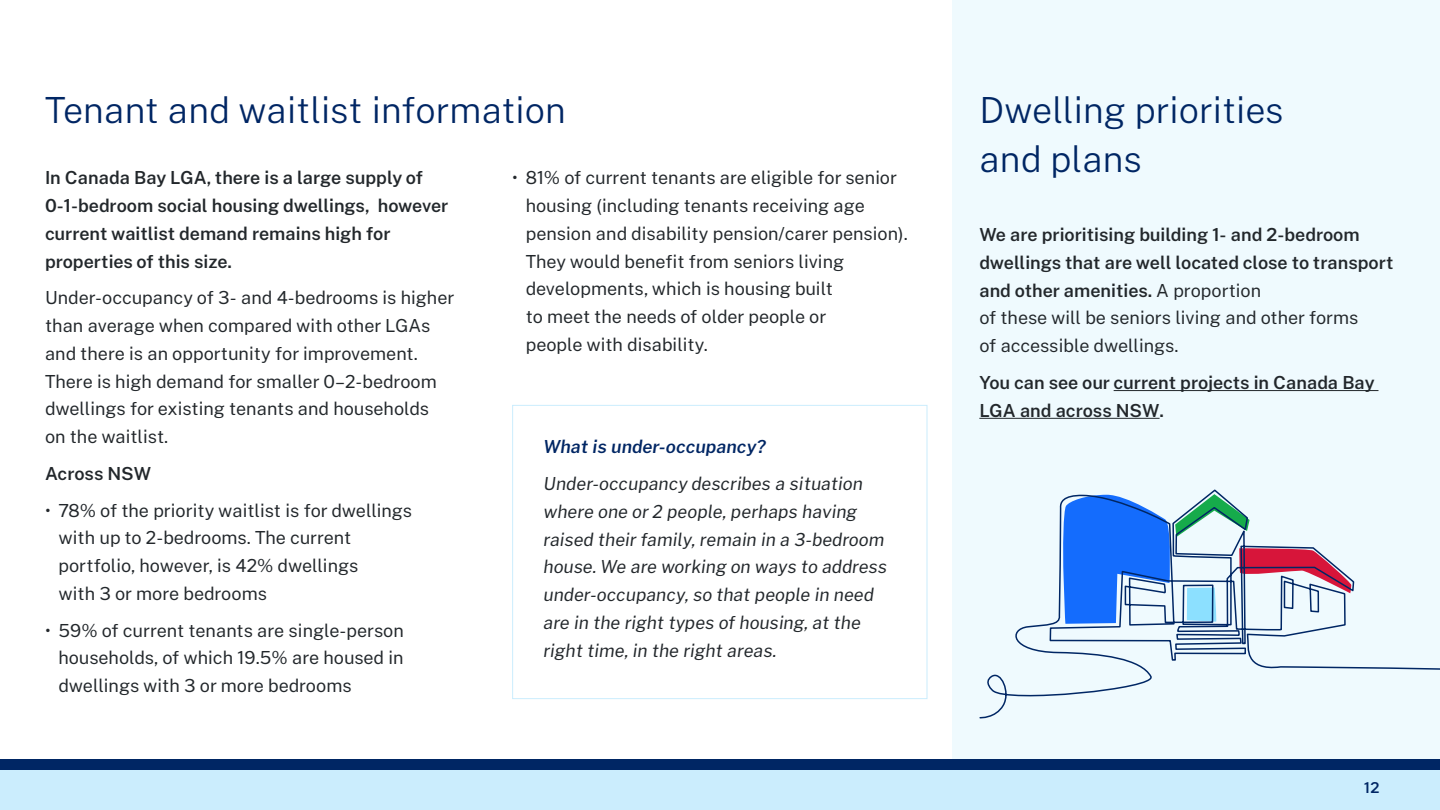
<style>
.page{position:relative;width:1440px;height:810px;background:#fff}
.page>*{position:absolute;margin:0;border:0;box-sizing:border-box;transform-origin:0 0}
.t1{font:300 36px/48.8px "Public Sans";color:#002664}
.t2{font:18px/27.8px "Public Sans";color:#22272b}
.t3{font:600 18px/27.8px "Public Sans";color:#22272b}
.t4{font:italic 18px/27.8px "Public Sans";color:#22272b}
.t5{font:italic 600 18px "Public Sans";color:#002664}
.t6{font:600 15px "Public Sans";color:#002664}
.s1{font-weight:400}
</style>
<div class="page">
<div style="left:952px;top:0;width:488px;height:810px;background:#effafe"></div>
<div style="left:0;top:770px;width:1440px;height:40px;background:#cbedfd"></div>
<div style="left:0;top:759px;width:1440px;height:11px;background:#002664"></div>
<hr style="left:1114px;top:390px;width:264px;height:1px;background:#22272b">
<hr style="left:979px;top:418px;width:181px;height:1px;background:#22272b">
<div style="left:512px;top:405px;width:415px;height:294px;border:1px solid #cbedfd"></div>
<svg style="left:979px;top:489px;width:461px;height:230px"></svg>
<h1 class="t1" style="left:45px;top:85px;width:522px">Tenant and waitlist information</h1>
<h1 class="t1" style="left:979px;top:85px;width:306px">Dwelling priorities and plans</h1>
<p class="t3" style="left:45px;top:164px;width:405px">In Canada Bay LGA, there is a large supply of 0-1-bedroom social housing dwellings, however current waitlist demand remains high for properties of this size.</p>
<p class="t2" style="left:45px;top:284px;width:411px">Under-occupancy of 3- and 4-bedrooms is higher than average when compared with other LGAs and there is an opportunity for improvement.<br>There is high demand for smaller 0–2-bedroom dwellings for existing tenants and households<br>on the waitlist.</p>
<p class="t3" style="left:45px;top:459px;width:108px">Across NSW</p>
<p class="t2" style="left:58px;top:496px;width:355px;text-indent:-14px">• 78% of the priority waitlist is for dwellings with up to 2-bedrooms. The current portfolio, however, is 42% dwellings<br>with 3 or more bedrooms</p>
<p class="t2" style="left:58px;top:616px;width:347px;text-align:justify;text-indent:-14px">• 59% of current tenants are single-person households, of which 19.5% are housed in dwellings with 3 or more bedrooms</p>
<p class="t2" style="left:526px;top:164px;width:381px;text-indent:-14px">• 81% of current tenants are eligible for senior housing (including tenants receiving age pension and disability pension/carer pension).<br>They would benefit from seniors living developments, which is housing built<br>to meet the needs of older people or<br>people with disability.</p>
<p class="t3" style="left:979px;top:220px;width:416px">We are prioritising building 1- and 2-bedroom dwellings that are well located close to transport and other amenities. <span class="s1">A proportion<br>of these will be seniors living and other forms<br>of accessible dwellings.</span></p>
<p class="t3" style="left:979px;top:368px;width:397px">You can see our current projects in Canada Bay<br>LGA and across NSW.</p>
<p class="t5" style="left:544px;top:433px;width:224px">What is under-occupancy?</p>
<p class="t4" style="left:544px;top:468px;width:345px">Under-occupancy describes a situation where one or 2 people, perhaps having raised their family, remain in a 3-bedroom house. We are working on ways to address under-occupancy, so that people in need are in the right types of housing, at the right time, in the right areas.</p>
<p class="t6" style="left:1364px;top:778px;width:17px">12</p>
</div>
